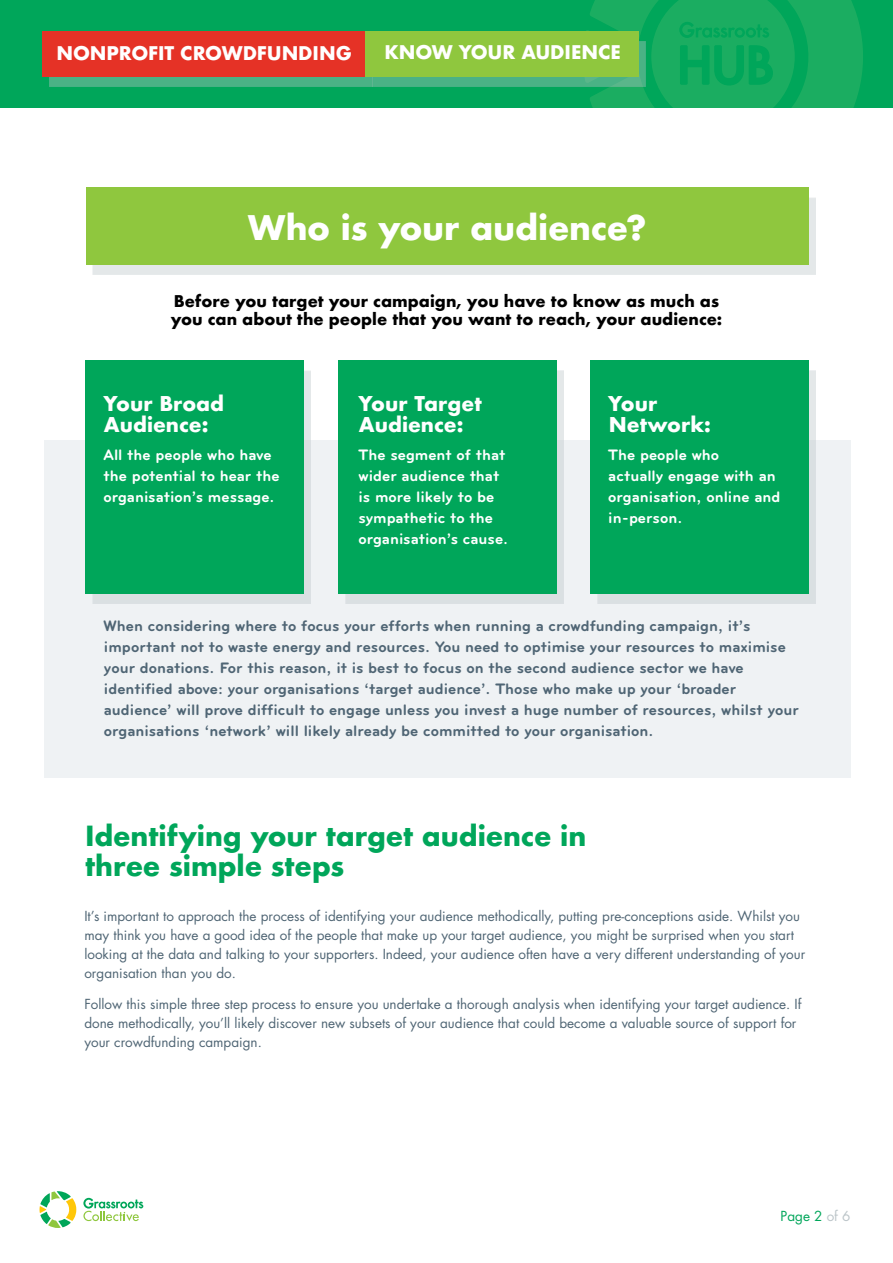
<style>
.page{position:relative;width:893px;height:1263px;background:#fff}
.page>*{position:absolute;margin:0;border:0;box-sizing:border-box;transform-origin:0 0}
.t1{font:700 33px "Futura";letter-spacing:-.005em;color:#fff}
.t2{font:700 27px/30px "Futura";letter-spacing:-.005em;color:#00a65a}
.t3{font:700 19.8px/21px "Futura";color:#fff}
.t4{font:700 18.3px "Futura";letter-spacing:-.005em;color:#fff}
.t5{font:700 15.75px/21px "Bryant";color:#4f6574}
.t6{font:700 15.75px/21px "Bryant";color:#fff}
.t7{font:700 15.75px/18px "Futura";letter-spacing:.005em;color:#000}
.t8{font:13.5px/18.8px "Futura";color:#4f6574}
.t9{font:13.5px "Futura";color:#00a65a}
.s1{color:#bcc5c9}
</style>
<div class="page">
<svg style="left:40px;top:1191px;width:36px;height:37px"></svg>
<svg style="left:83px;top:1198px;width:60px;height:23px"></svg>
<div style="left:44px;top:441px;width:806px;height:337px;background:#eff2f4"></div>
<div style="left:93px;top:371px;width:218px;height:233px;background:#bcc5c9;opacity:.4"></div>
<div style="left:86px;top:360px;width:218px;height:233px;background:#00a65a"></div>
<div style="left:345px;top:371px;width:219px;height:233px;background:#bcc5c9;opacity:.4"></div>
<div style="left:339px;top:360px;width:218px;height:233px;background:#00a65a"></div>
<div style="left:597px;top:371px;width:219px;height:233px;background:#bcc5c9;opacity:.4"></div>
<div style="left:590px;top:360px;width:219px;height:233px;background:#00a65a"></div>
<div style="left:93px;top:198px;width:723px;height:77px;background:#bcc5c9;opacity:.4"></div>
<div style="left:86px;top:187px;width:723px;height:77px;background:#8fc73e"></div>
<div style="left:0;top:0;width:893px;height:107px;background:#00a65a"></div>
<svg style="left:586px;top:0;width:277px;height:107px"></svg>
<div style="left:49px;top:41px;width:324px;height:46px;background:#bcc5c9;opacity:.4"></div>
<div style="left:43px;top:31px;width:323px;height:45px;background:#e53226"></div>
<div style="left:373px;top:41px;width:273px;height:46px;background:#bcc5c9;opacity:.4"></div>
<div style="left:366px;top:31px;width:273px;height:45px;background:#8fc73e"></div>
<h3 class="t4" style="left:56px;top:40px;width:297px">NONPROFIT CROWDFUNDING</h3>
<h3 class="t4" style="left:384px;top:39px;width:238px">KNOW YOUR AUDIENCE</h3>
<h1 class="t1" style="left:248px;top:204px;width:400px">Who is your audience?</h1>
<p class="t7" style="left:171px;top:292px;width:553px">Before you target your campaign, you have to know as much as you can about the people that you want to reach, your audience:</p>
<h3 class="t3" style="left:104px;top:393px;width:122px">Your Broad<br>Audience:</h3>
<p class="t6" style="left:104px;top:444px;width:178px">All the people who have the potential to hear the organisation’s message.</p>
<h3 class="t3" style="left:359px;top:393px;width:125px">Your Target<br>Audience:</h3>
<p class="t6" style="left:359px;top:444px;width:151px">The segment of that wider audience that is more likely to be sympathetic to the organisation’s cause.</p>
<h3 class="t3" style="left:608px;top:393px;width:104px">Your<br>Network:</h3>
<p class="t6" style="left:608px;top:444px;width:174px">The people who<br>actually engage with an organisation, online and in-person.</p>
<p class="t5" style="left:104px;top:616px;width:697px">When considering where to focus your efforts when running a crowdfunding campaign, it’s important not to waste energy and resources. You need to optimise your resources to maximise your donations. For this reason, it is best to focus on the second audience sector we have identified above: your organisations ‘target audience’. Those who make up your ‘broader audience’ will prove difficult to engage unless you invest a huge number of resources, whilst your organisations ‘network’ will likely already be committed to your organisation.</p>
<h2 class="t2" style="left:85px;top:820px;width:503px">Identifying your target audience in three simple steps</h2>
<p class="t8" style="left:84px;top:907px;width:722px">It’s important to approach the process of identifying your audience methodically, putting pre-conceptions aside. Whilst you may think you have a good idea of the people that make up your target audience, you might be surprised when you start looking at the data and talking to your supporters. Indeed, your audience often have a very different understanding of your organisation than you do.</p>
<p class="t8" style="left:84px;top:995px;width:719px">Follow this simple three step process to ensure you undertake a thorough analysis when identifying your target audience. If done methodically, you’ll likely discover new subsets of your audience that could become a valuable source of support for your crowdfunding campaign.</p>
<p class="t9" style="left:781px;top:1207px;width:71px">Page 2 <span class="s1">of 6</span></p>
</div>
